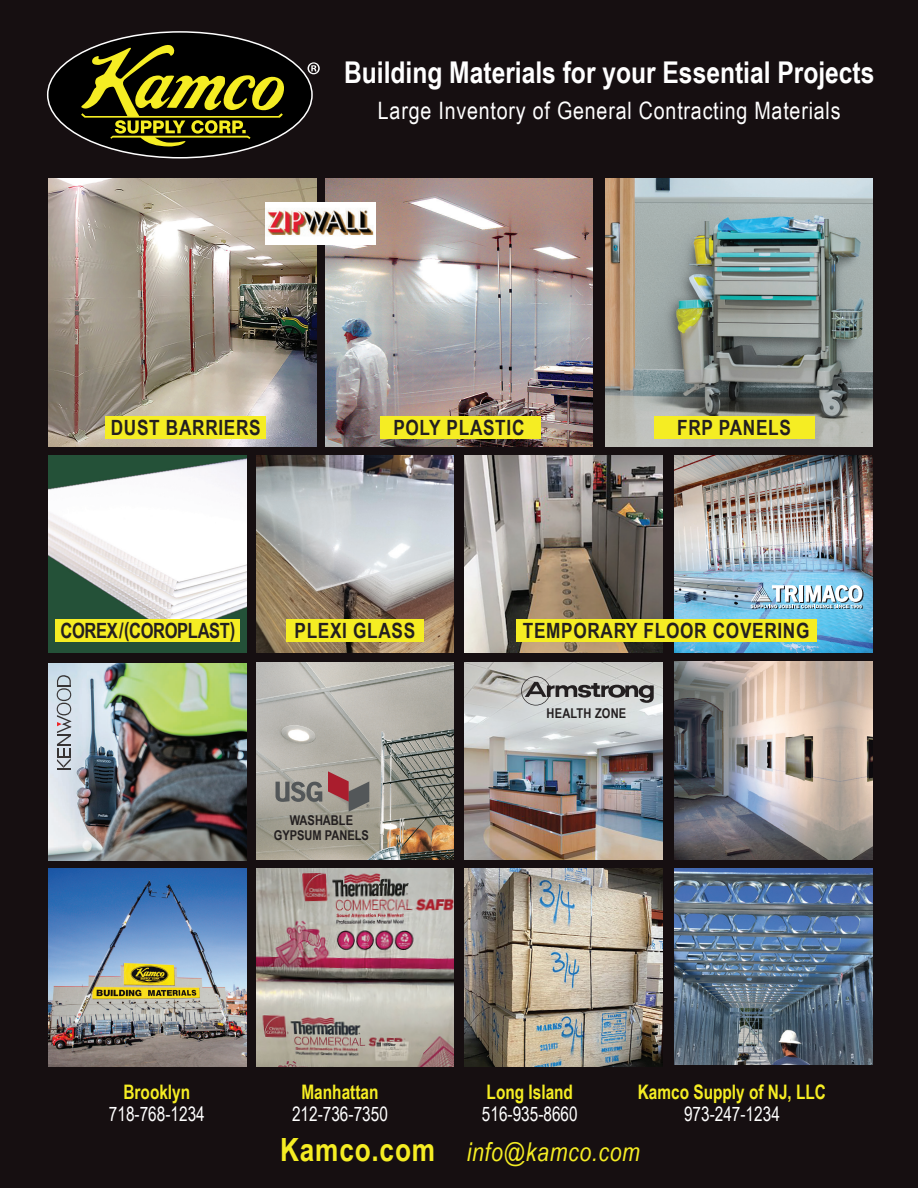
<style>
.page{position:relative;width:918px;height:1188px;background:#160f11}
.page>*{position:absolute;margin:0;border:0;box-sizing:border-box;transform-origin:0 0}
.t1{font:700 30px "Arial Narrow";color:#fff}
.t2{font:italic 25.95px "Arial Narrow";letter-spacing:.025em;color:#f5ed23}
.t3{font:24px "Arial Narrow";letter-spacing:.035em;color:#fff}
.t4{font:700 21px "Arial Narrow";letter-spacing:.035em;color:#231f20}
.t5{font:700 21px "Arial Narrow";letter-spacing:-.02em;color:#231f20;scale:.96 1}
.t6{font:19.95px "Arial Narrow";color:#fff;scale:.94 1}
.t7{font:700 19.95px "Arial Narrow";color:#f5ed23;scale:.94 1}
.t8{font:700 13.5px/15px "Arial Narrow";color:#231f20;text-align:center}
.s1{font-weight:700;font-style:normal;font-size:31.95px}
</style>
<div class="page">
<img style="left:465px;top:662px;width:197px;height:198px">
<img style="left:256px;top:662px;width:198px;height:198px">
<img style="left:675px;top:455px;width:198px;height:198px">
<img style="left:675px;top:662px;width:198px;height:197px">
<img style="left:49px;top:868px;width:198px;height:198px">
<div style="left:48px;top:32px;width:264px;height:126px;background:#000;border-radius:50%"></div>
<svg style="left:80px;top:42px;width:206px;height:105px"></svg>
<svg style="left:308px;top:62px;width:12px;height:12px"></svg>
<img style="left:465px;top:868px;width:197px;height:198px">
<img style="left:49px;top:663px;width:198px;height:198px">
<img style="left:256px;top:868px;width:198px;height:198px">
<img style="left:465px;top:455px;width:197px;height:198px">
<svg style="left:57px;top:675px;width:15px;height:94px"></svg>
<img style="left:605px;top:179px;width:268px;height:267px">
<img style="left:49px;top:179px;width:267px;height:267px">
<img style="left:325px;top:179px;width:268px;height:267px">
<img style="left:266px;top:202px;width:109px;height:42px">
<div style="left:105px;top:416px;width:161px;height:23px;background:#f5ed23"></div>
<div style="left:380px;top:416px;width:161px;height:23px;background:#f5ed23"></div>
<div style="left:654px;top:416px;width:160px;height:23px;background:#f5ed23"></div>
<div style="left:516px;top:619px;width:301px;height:23px;background:#f5ed23"></div>
<svg style="left:751px;top:585px;width:113px;height:24px;background:#a8c4d2"></svg>
<img style="left:675px;top:868px;width:198px;height:196px">
<svg style="left:521px;top:676px;width:133px;height:30px"></svg>
<svg style="left:276px;top:782px;width:46px;height:20px"></svg>
<svg style="left:328px;top:771px;width:41px;height:41px;background:#957170"></svg>
<img style="left:49px;top:455px;width:198px;height:198px">
<img style="left:256px;top:455px;width:198px;height:198px">
<div style="left:286px;top:619px;width:137px;height:23px;background:#f5ed23"></div>
<div style="left:55px;top:619px;width:185px;height:23px;background:#f5ed23"></div>
<h1 class="t1" style="left:344px;top:55px;width:532px">Building Materials for your Essential Projects</h1>
<p class="t3" style="left:378px;top:97px;width:464px">Large Inventory of General Contracting Materials</p>
<p class="t4" style="left:111px;top:415px;width:151px">DUST BARRIERS</p>
<p class="t4" style="left:393px;top:415px;width:133px">POLY PLASTIC</p>
<p class="t4" style="left:677px;top:415px;width:115px">FRP PANELS</p>
<p class="t5" style="left:60px;top:619px;width:184px">COREX/(COROPLAST)</p>
<p class="t4" style="left:295px;top:619px;width:122px">PLEXI GLASS</p>
<p class="t8" style="left:274px;top:812px;width:96px">WASHABLE<br>GYPSUM PANELS</p>
<p class="t4" style="left:523px;top:619px;width:288px">TEMPORARY FLOOR COVERING</p>
<p class="t8" style="left:547px;top:705px;width:81px">HEALTH ZONE</p>
<p class="t7" style="left:123px;top:1080px;width:73px">Brooklyn</p>
<p class="t6" style="left:109px;top:1103px;width:104px">718-768-1234</p>
<p class="t7" style="left:638px;top:1080px;width:202px">Kamco Supply of NJ, LLC</p>
<p class="t6" style="left:684px;top:1103px;width:104px">973-247-1234</p>
<p class="t2" style="left:280px;top:1137px;width:361px"><span class="s1">Kamco.com</span> info@kamco.com</p>
<p class="t7" style="left:301px;top:1080px;width:83px">Manhattan</p>
<p class="t6" style="left:292px;top:1103px;width:104px">212-736-7350</p>
<p class="t7" style="left:487px;top:1080px;width:93px">Long Island</p>
<p class="t6" style="left:482px;top:1103px;width:104px">516-935-8660</p>
</div>
